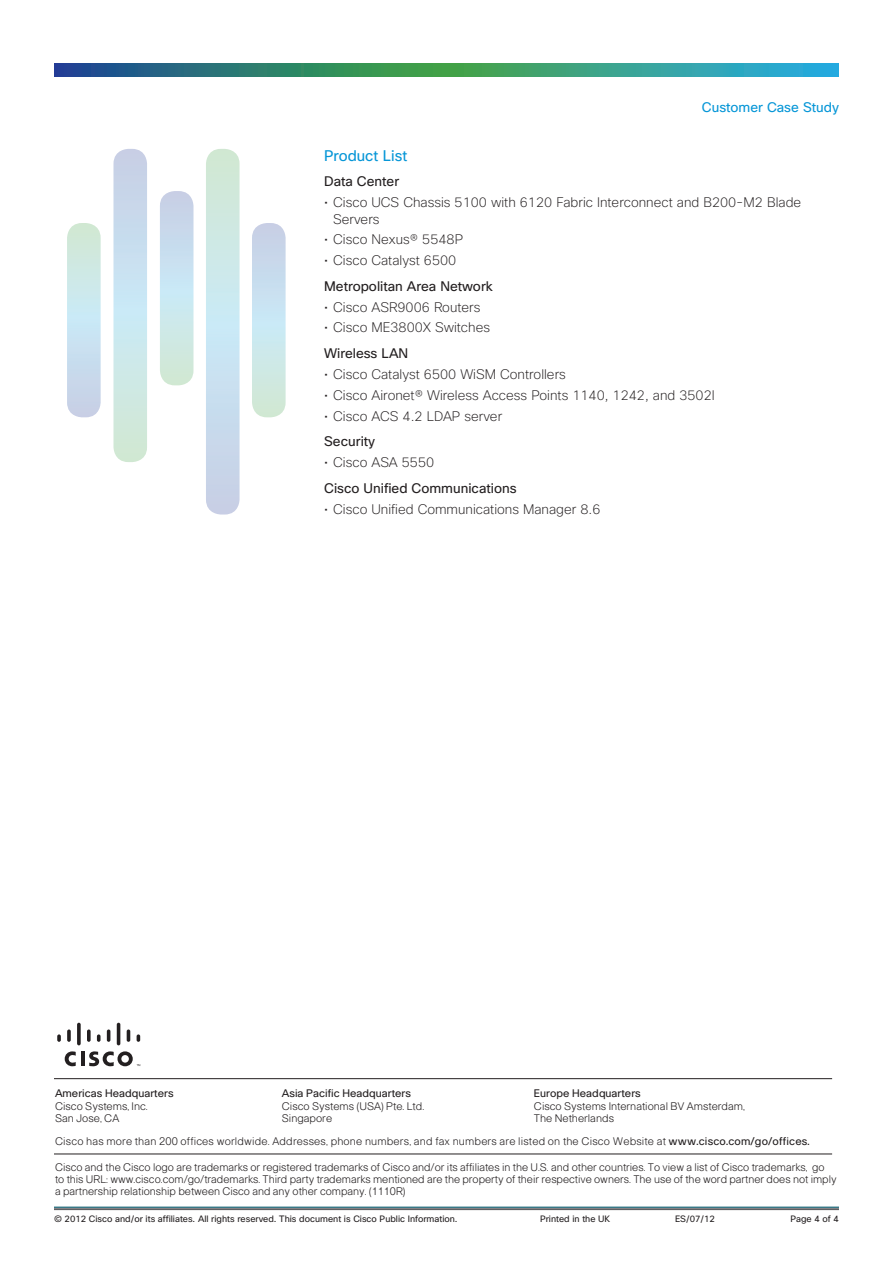
<style>
.page{position:relative;width:893px;height:1263px;background:#fff}
.page>*{position:absolute;margin:0;border:0;box-sizing:border-box;transform-origin:0 0}
.Product_List_Header{font:15px "Cisco Sans";color:#0696d7}
.Product_Bullet_Text{font:200 13.5px/16.5px "Cisco Sans";color:#231f20}
.Product_List_Head{font:13.5px "Cisco Sans";color:#231f20}
.Page_Head{font:13.5px "Cisco Sans";color:#0696d7}
.t1{font:300 10.8px/12.1px "Cisco";color:#231f20}
.Page_Footer{font:9px "Cisco Sans";color:#231f20}
.s1{font-weight:400}
</style>
<div class="page">
<svg style="left:113px;top:149px;width:34px;height:313px;background:#cce2e9"></svg>
<svg style="left:252px;top:223px;width:34px;height:194px;background:#cbe2e9"></svg>
<div style="left:206px;top:149px;width:34px;height:365px;background:linear-gradient(to bottom,#d1efe0,#c5d5f2);border-radius:15px"></div>
<svg style="left:67px;top:223px;width:34px;height:194px;background:#cbe2e9"></svg>
<svg style="left:160px;top:191px;width:34px;height:194px;background:#cbe2e9"></svg>
<svg style="left:54px;top:64px;width:785px;height:13px;background:#328e83"></svg>
<hr style="left:54px;top:1209px;width:785px;height:1px;background:#5f5f62">
<hr style="left:54px;top:1208px;width:785px;height:1px;background:#5f5f62">
<hr style="left:54px;top:1206px;width:785px;height:2px;background:#005467">
<hr style="left:81px;top:1052px;width:3px;height:14px;background:#231f20">
<svg style="left:65px;top:1051px;width:11px;height:15px"></svg>
<svg style="left:57px;top:1034px;width:4px;height:8px"></svg>
<svg style="left:67px;top:1029px;width:4px;height:13px"></svg>
<svg style="left:77px;top:1023px;width:4px;height:22px"></svg>
<svg style="left:87px;top:1029px;width:4px;height:13px"></svg>
<svg style="left:97px;top:1034px;width:4px;height:8px"></svg>
<svg style="left:107px;top:1029px;width:3px;height:13px"></svg>
<hr style="left:117px;top:1023px;width:3px;height:22px;background:#231f20;border-radius:2px">
<svg style="left:127px;top:1029px;width:3px;height:13px"></svg>
<svg style="left:137px;top:1034px;width:3px;height:8px"></svg>
<svg style="left:89px;top:1051px;width:51px;height:15px"></svg>
<hr style="left:54px;top:1078px;width:778px;height:1px;background:#231f20">
<hr style="left:54px;top:1153px;width:778px;height:1px;background:#231f20">
<p class="Page_Head" style="left:702px;top:99px;width:139px">Customer Case Study</p>
<p class="Product_List_Header" style="left:324px;top:146px;width:85px">Product List</p>
<p class="Product_List_Head" style="left:324px;top:173px;width:77px">Data Center</p>
<p class="Product_Bullet_Text" style="left:333px;top:194px;width:470px;text-indent:-9px">• Cisco UCS Chassis 5100 with 6120 Fabric Interconnect and B200-M2 Blade<br>Servers</p>
<p class="Product_Bullet_Text" style="left:324px;top:231px;width:140px">• Cisco Nexus® 5548P</p>
<p class="Product_Bullet_Text" style="left:324px;top:252px;width:134px">• Cisco Catalyst 6500</p>
<p class="Product_List_Head" style="left:324px;top:278px;width:170px">Metropolitan Area Network</p>
<p class="Product_Bullet_Text" style="left:324px;top:299px;width:158px">• Cisco ASR9006 Routers</p>
<p class="Product_Bullet_Text" style="left:324px;top:319px;width:167px">• Cisco ME3800X Switches</p>
<p class="Product_List_Head" style="left:324px;top:345px;width:86px">Wireless LAN</p>
<p class="Product_Bullet_Text" style="left:324px;top:366px;width:243px">• Cisco Catalyst 6500 WiSM Controllers</p>
<p class="Product_Bullet_Text" style="left:324px;top:387px;width:392px">• Cisco Aironet® Wireless Access Points 1140, 1242, and 3502I</p>
<p class="Product_Bullet_Text" style="left:324px;top:407px;width:180px">• Cisco ACS 4.2 LDAP server</p>
<p class="Product_List_Head" style="left:324px;top:433px;width:52px">Security</p>
<p class="Product_Bullet_Text" style="left:324px;top:454px;width:112px">• Cisco ASA 5550</p>
<p class="Product_List_Head" style="left:324px;top:479px;width:194px">Cisco Unified Communications</p>
<p class="Product_Bullet_Text" style="left:324px;top:500px;width:278px">• Cisco Unified Communications Manager 8.6</p>
<p class="t1" style="left:55px;top:1087px;width:120px"><span class="s1">Americas Headquarters<br></span>Cisco Systems, Inc.<br>San Jose, CA</p>
<p class="t1" style="left:282px;top:1087px;width:144px"><span class="s1">Asia Pacific Headquarters<br></span>Cisco Systems (USA) Pte. Ltd.<br>Singapore</p>
<p class="t1" style="left:534px;top:1087px;width:213px"><span class="s1">Europe Headquarters<br></span>Cisco Systems International BV Amsterdam,<br>The Netherlands</p>
<p class="t1" style="left:55px;top:1135px;width:756px">Cisco has more than 200 offices worldwide. Addresses, phone numbers, and fax numbers are listed on the Cisco Website at <span class="s1">www.cisco.com/go/offices.</span></p>
<p class="t1" style="left:55px;top:1160px;width:783px">Cisco and the Cisco logo are trademarks or registered trademarks of Cisco and/or its affiliates in the U.S. and other countries. To view a list of Cisco trademarks, go to this URL: www.cisco.com/go/trademarks. Third party trademarks mentioned are the property of their respective owners. The use of the word partner does not imply a partnership relationship between Cisco and any other company. (1110R)</p>
<p class="Page_Footer" style="left:54px;top:1212px;width:405px">© 2012 Cisco and/or its affiliates. All rights reserved. This document is Cisco Public Information.</p>
<p class="Page_Footer" style="left:540px;top:1212px;width:72px">Printed in the UK</p>
<p class="Page_Footer" style="left:675px;top:1212px;width:41px">ES/07/12</p>
<p class="Page_Footer" style="left:791px;top:1212px;width:50px">Page 4 of 4</p>
</div>
